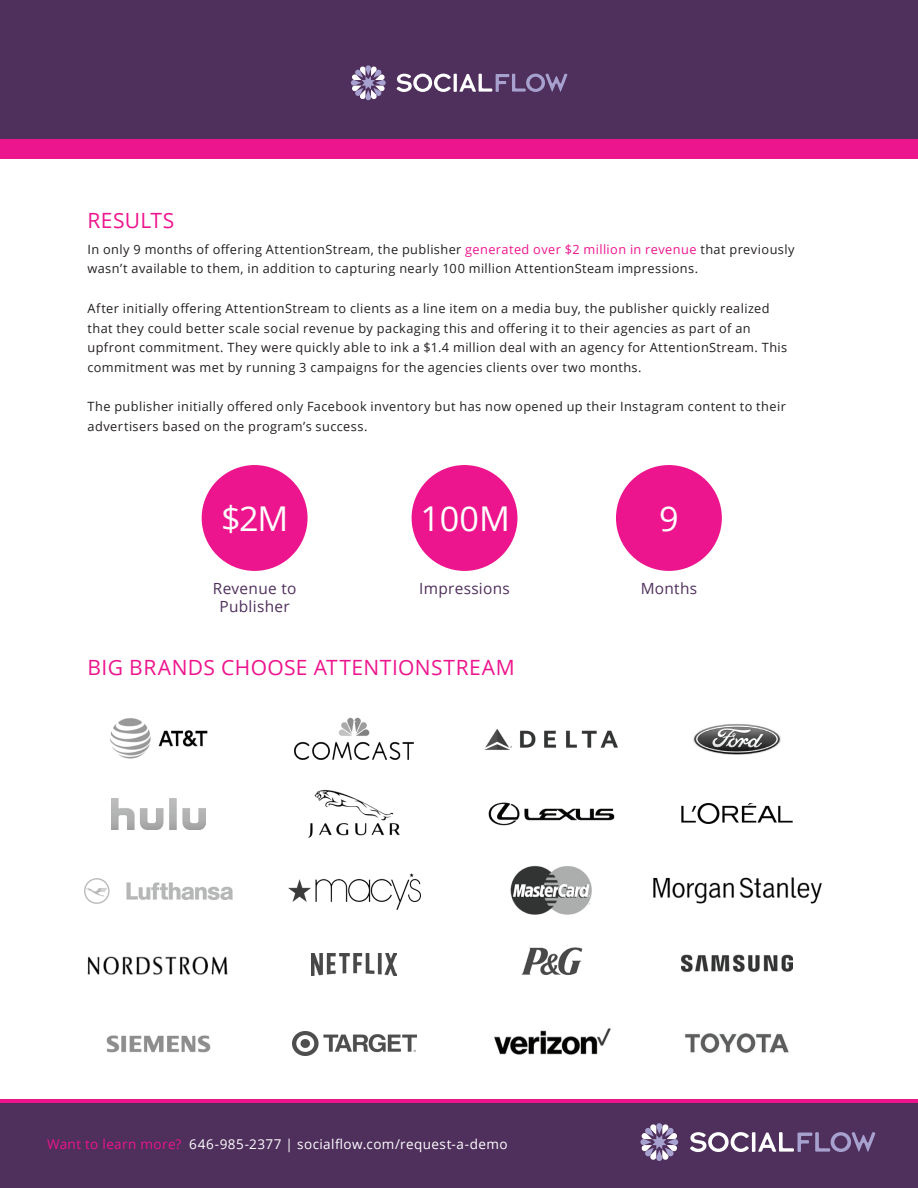
<style>
.page{position:relative;width:918px;height:1188px;background:#fff}
.page>*{position:absolute;margin:0;border:0;box-sizing:border-box;transform-origin:0 0}
.t1{font:34.2px "Open Sans";color:#fff}
.t2{font:21px "Open Sans";letter-spacing:.02em;color:#ed158d}
.t3{font:15.45px "Open Sans";letter-spacing:.02em;color:#4f2f5c}
.t4{font:13.5px "Open Sans";letter-spacing:.03em;color:#fff}
.t5{font:12.75px/19.5px "Open Sans";letter-spacing:.035em;color:#231f20}
.s1{color:#ed158d}
</style>
<div class="page">
<div style="left:0;top:42px;width:918px;height:117px;background:#ed158d"></div>
<svg style="left:0;top:1099px;width:918px;height:5px;fill:#ed158d"></svg>
<div style="left:0;top:1104px;width:918px;height:84px;background:#4f2f5c"></div>
<div style="left:616px;top:465px;width:106px;height:106px;background:#ed158d;border-radius:50%"></div>
<div style="left:412px;top:465px;width:105px;height:106px;background:#ed158d;border-radius:50%"></div>
<div style="left:202px;top:465px;width:106px;height:106px;background:#ed158d;border-radius:50%"></div>
<svg style="left:690px;top:1132px;width:59px;height:20px"></svg>
<hr style="left:752px;top:1132px;width:3px;height:20px;background:#fff">
<svg style="left:758px;top:1132px;width:117px;height:20px"></svg>
<svg style="left:640px;top:1123px;width:38px;height:38px"></svg>
<div style="left:0;top:0;width:918px;height:138px;background:#4f2f5c"></div>
<svg style="left:397px;top:74px;width:54px;height:18px"></svg>
<hr style="left:454px;top:74px;width:3px;height:18px;background:#fff">
<svg style="left:459px;top:74px;width:108px;height:18px"></svg>
<svg style="left:351px;top:65px;width:35px;height:35px"></svg>
<img style="left:312px;top:953px;width:85px;height:23px">
<img style="left:87px;top:956px;width:141px;height:19px">
<img style="left:521px;top:947px;width:62px;height:28px">
<img style="left:681px;top:954px;width:112px;height:19px">
<img style="left:106px;top:1035px;width:105px;height:18px">
<img style="left:292px;top:1031px;width:124px;height:25px">
<img style="left:494px;top:1028px;width:117px;height:27px">
<img style="left:684px;top:1033px;width:105px;height:20px">
<img style="left:484px;top:728px;width:134px;height:22px">
<img style="left:694px;top:724px;width:86px;height:30px">
<img style="left:295px;top:718px;width:119px;height:42px">
<img style="left:110px;top:718px;width:98px;height:41px">
<img style="left:653px;top:877px;width:169px;height:27px">
<img style="left:510px;top:865px;width:82px;height:50px">
<img style="left:288px;top:873px;width:132px;height:37px">
<img style="left:84px;top:878px;width:149px;height:26px">
<img style="left:111px;top:799px;width:95px;height:30px">
<img style="left:308px;top:790px;width:92px;height:48px">
<img style="left:488px;top:802px;width:127px;height:24px">
<img style="left:682px;top:804px;width:110px;height:19px">
<h2 class="t2" style="left:87px;top:206px;width:88px">RESULTS</h2>
<p class="t5" style="left:87px;top:239px;width:709px">In only 9 months of offering AttentionStream, the publisher <span class="s1">generated over $2 million in revenue</span> that previously wasn’t available to them, in addition to capturing nearly 100 million AttentionSteam impressions.</p>
<p class="t5" style="left:87px;top:299px;width:701px">After initially offering AttentionStream to clients as a line item on a media buy, the publisher quickly realized that they could better scale social revenue by packaging this and offering it to their agencies as part of an upfront commitment. They were quickly able to ink a $1.4 million deal with an agency for AttentionStream. This commitment was met by running 3 campaigns for the agencies clients over two months.</p>
<p class="t5" style="left:87px;top:397px;width:700px">The publisher initially offered only Facebook inventory but has now opened up their Instagram content to their advertisers based on the program’s success.</p>
<h1 class="t1" style="left:221px;top:495px;width:69px">$2M</h1>
<h1 class="t1" style="left:420px;top:495px;width:91px">100M</h1>
<h1 class="t1" style="left:659px;top:495px;width:21px">9</h1>
<p class="t3" style="left:213px;top:578px;width:85px">Revenue to</p>
<p class="t3" style="left:419px;top:578px;width:92px">Impressions</p>
<p class="t3" style="left:641px;top:578px;width:58px">Months</p>
<p class="t3" style="left:220px;top:596px;width:72px">Publisher</p>
<h2 class="t2" style="left:87px;top:653px;width:429px">BIG BRANDS CHOOSE ATTENTIONSTREAM</h2>
<p class="t4" style="left:47px;top:1134px;width:462px"><span class="s1">Want to learn more?</span> 646-985-2377 | socialflow.com/request-a-demo</p>
</div>
